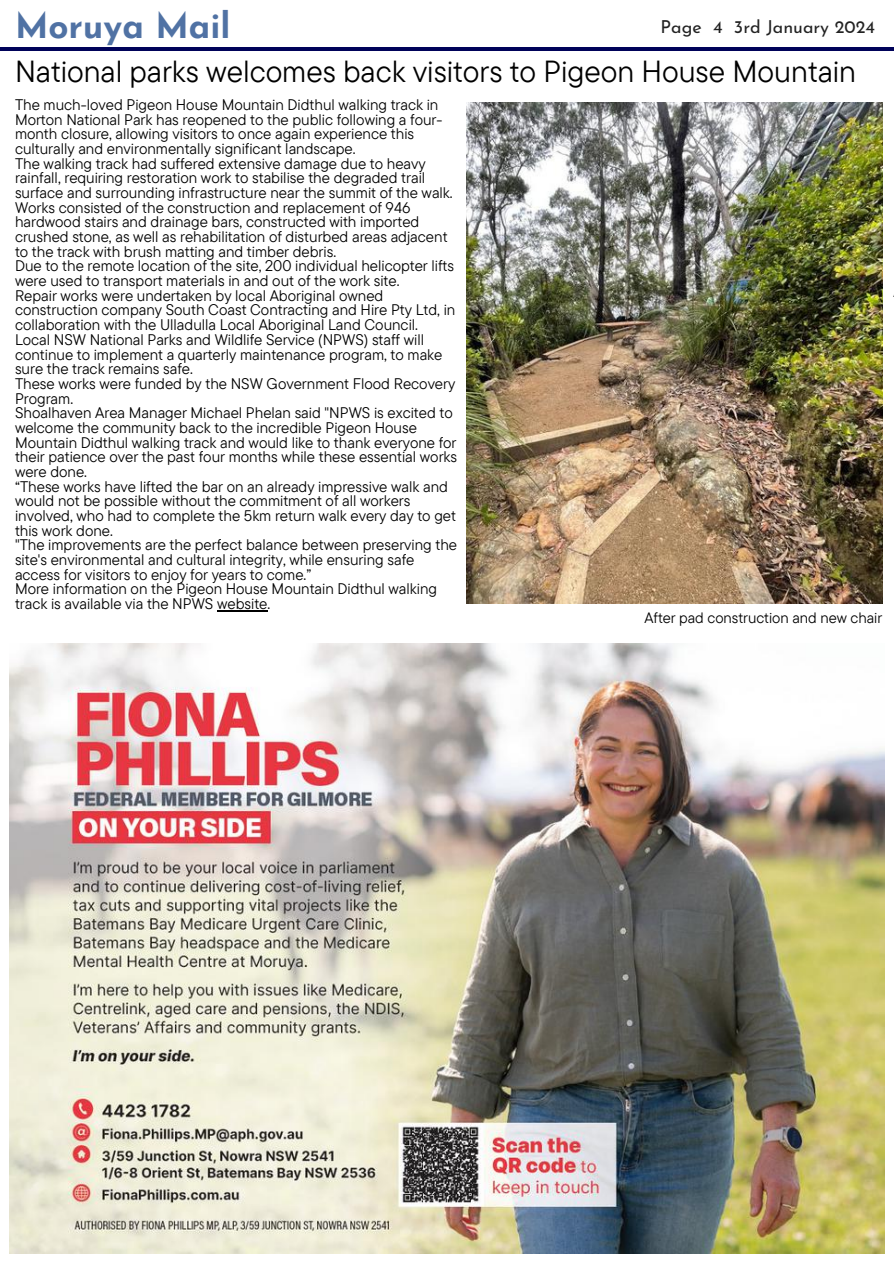
<style>
.page{position:relative;width:894px;height:1264px;background:#fff}
.page>*{position:absolute;margin:0;border:0;box-sizing:border-box;transform-origin:0 0}
.t1{font:700 35.25px "Josefin Sans";color:#5072a4}
.t2{font:30.45px "TT Commons Pro";color:#000}
.t3{font:17.85px "Josefin Sans";color:#222}
.t4{font:15.3px/14.7px "TT Commons Pro";color:#000}
.t5{font:15px "TT Commons Pro";color:#000}
</style>
<div class="page">
<hr style="left:0;top:48px;width:893px;height:2px;background:#000259">
<img style="left:9px;top:644px;width:874px;height:609px">
<img style="left:466px;top:103px;width:415px;height:500px">
<hr style="left:217px;top:610px;width:50px;height:1px;background:#000">
<h1 class="t1" style="left:15px;top:12px;width:217px">Moruya Mail</h1>
<p class="t3" style="left:660px;top:20px;width:216px">Page 4 3rd January 2024</p>
<h2 class="t2" style="left:15px;top:51px;width:842px">National parks welcomes back visitors to Pigeon House Mountain</h2>
<p class="t4" style="left:15px;top:97px;width:443px">The much-loved Pigeon House Mountain Didthul walking track in Morton National Park has reopened to the public following a four&shy;month closure, allowing visitors to once again experience this culturally and environmentally significant landscape.<br>The walking track had suffered extensive damage due to heavy rainfall, requiring restoration work to stabilise the degraded trail surface and surrounding infrastructure near the summit of the walk.<br>Works consisted of the construction and replacement of 946 hardwood stairs and drainage bars, constructed with imported crushed stone, as well as rehabilitation of disturbed areas adjacent to the track with brush matting and timber debris.<br>Due to the remote location of the site, 200 individual helicopter lifts were used to transport materials in and out of the work site.<br>Repair works were undertaken by local Aboriginal owned construction company South Coast Contracting and Hire Pty Ltd, in collaboration with the Ulladulla Local Aboriginal Land Council.<br>Local NSW National Parks and Wildlife Service (NPWS) staff will continue to implement a quarterly maintenance program, to make sure the track remains safe.<br>These works were funded by the NSW Government Flood Recovery Program.<br>Shoalhaven Area Manager Michael Phelan said "NPWS is excited to welcome the community back to the incredible Pigeon House Mountain Didthul walking track and would like to thank everyone for their patience over the past four months while these essential works were done.<br>“These works have lifted the bar on an already impressive walk and would not be possible without the commitment of all workers involved, who had to complete the 5km return walk every day to get this work done.<br>"The improvements are the perfect balance between preserving the site's environmental and cultural integrity, while ensuring safe access for visitors to enjoy for years to come.”<br>More information on the Pigeon House Mountain Didthul walking track is available via the NPWS website.</p>
<p class="t5" style="left:644px;top:608px;width:239px">After pad construction and new chair</p>
</div>
